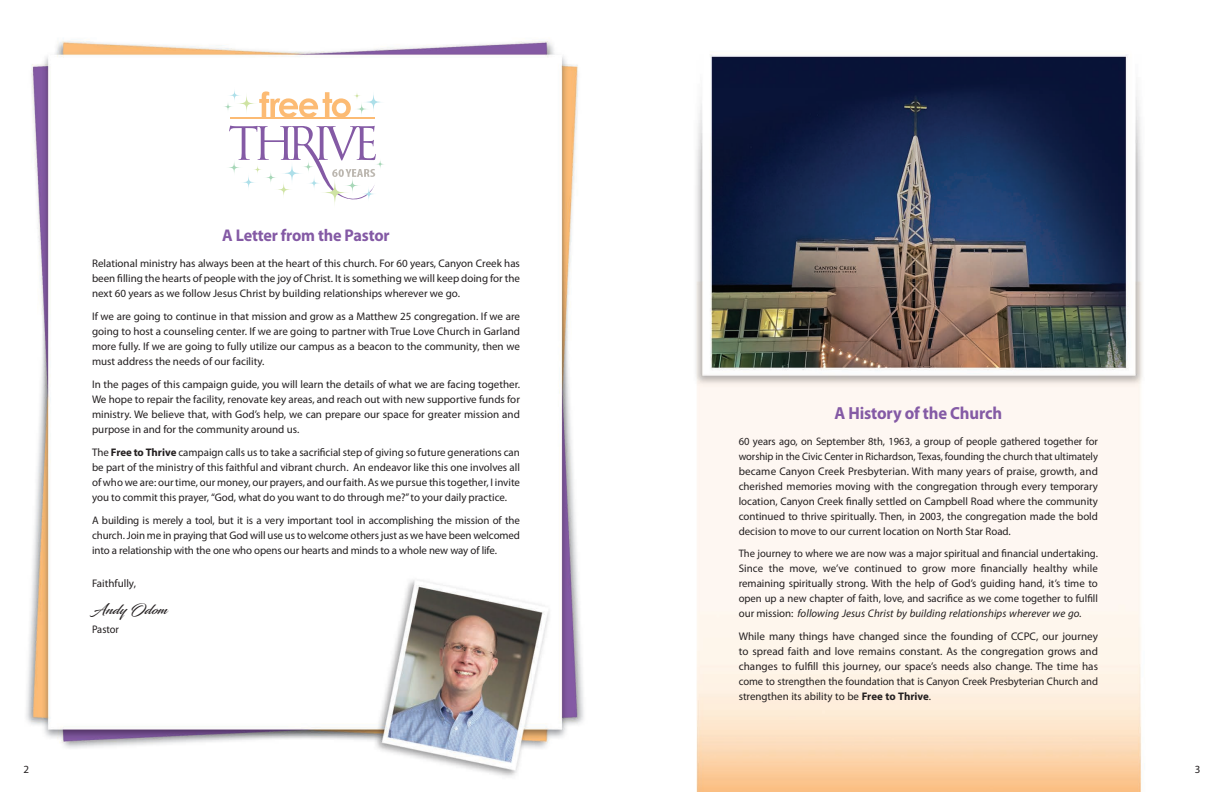
<style>
.page{position:relative;width:1224px;height:792px;background:#fff}
.page>*{position:absolute;margin:0;border:0;box-sizing:border-box;transform-origin:0 0}
.t1{font:700 17.5px "Myriad Pro";letter-spacing:-.01em;color:#845aa5;scale:.95 1}
.t2{font:700 17px "Myriad Pro";letter-spacing:-.01em;color:#845aa5;scale:.95 1}
.t3{font:13px "Blacksword";letter-spacing:.01em;color:#231f20;scale:1.1 1}
.t4{font:11.1px/15px "Myriad Pro";letter-spacing:.005em;color:#231f20;text-align:justify}
.t5{font:11px/15.2px "Myriad Pro";color:#231f20;text-align:justify}
.t6{font:italic 11px "Myriad Pro";letter-spacing:.01em;color:#231f20}
.t7{font:11px "Myriad Pro";color:#231f20;scale:.95 1}
.t8{font:10.9px "Myriad Pro";color:#231f20}
.t9{font:10.8px "Myriad Pro";letter-spacing:-.005em;color:#231f20}
.s1{font-weight:700}
.s2{font-size:11px}
.s3{font-style:normal}
</style>
<div class="page">
<img style="left:26px;top:41px;width:1117px;height:751px">
<svg style="left:259px;top:91px;width:92px;height:26px"></svg>
<hr style="left:230px;top:117px;width:145px;height:2px;background:#fcbb74">
<svg style="left:229px;top:126px;width:147px;height:77px"></svg>
<svg style="left:320px;top:178px;width:30px;height:29px"></svg>
<svg style="left:226px;top:160px;width:16px;height:16px"></svg>
<svg style="left:344px;top:177px;width:17px;height:17px"></svg>
<svg style="left:307px;top:176px;width:14px;height:14px"></svg>
<svg style="left:236px;top:92px;width:22px;height:22px"></svg>
<svg style="left:361px;top:186px;width:16px;height:16px"></svg>
<svg style="left:240px;top:174px;width:17px;height:17px"></svg>
<svg style="left:264px;top:170px;width:14px;height:14px"></svg>
<svg style="left:275px;top:181px;width:18px;height:18px"></svg>
<svg style="left:281px;top:162px;width:22px;height:23px"></svg>
<svg style="left:222px;top:101px;width:12px;height:12px"></svg>
<svg style="left:227px;top:88px;width:15px;height:15px"></svg>
<svg style="left:354px;top:102px;width:15px;height:14px"></svg>
<svg style="left:302px;top:160px;width:13px;height:14px"></svg>
<svg style="left:362px;top:91px;width:23px;height:22px"></svg>
<svg style="left:352px;top:91px;width:10px;height:10px"></svg>
<svg style="left:252px;top:164px;width:11px;height:11px"></svg>
<svg style="left:375px;top:159px;width:11px;height:11px"></svg>
<p class="t2" style="left:222px;top:226px;width:178px">A Letter from the Pastor</p>
<p class="t5" style="left:92px;top:256px;width:429px">Relational ministry has always been at the heart of this church. For 60 years, Canyon Creek has been filling the hearts of people with the joy of Christ. It is something we will keep doing for the next 60 years as we follow Jesus Christ by building relationships wherever we go.</p>
<p class="t5" style="left:92px;top:309px;width:429px">If we are going to continue in that mission and grow as a Matthew 25 congregation. If we are going to host a counseling center. If we are going to partner with True Love Church in Garland more fully. If we are going to fully utilize our campus as a beacon to the community, then we must address the needs of our facility.</p>
<p class="t5" style="left:92px;top:377px;width:429px">In the pages of this campaign guide, you will learn the details of what we are facing together.<br>We hope to repair the facility, renovate key areas, and reach out with new supportive funds for ministry. We believe that, with God’s help, we can prepare our space for greater mission and purpose in and for the community around us.</p>
<p class="t5" style="left:92px;top:445px;width:429px">The <span class="s1">Free to Thrive</span> campaign calls us to take a sacrificial step of giving so future generations can be part of the ministry of this faithful and vibrant church. An endeavor like this one involves all of who we are: our time, our money, our prayers, and our faith. As we pursue this together, I invite you to commit this prayer, “God, what do you want to do through me?” to your daily practice.</p>
<p class="t5" style="left:92px;top:513px;width:429px">A building is merely a tool, but it is a very important tool in accomplishing the mission of the church. Join me in praying that God will use us to welcome others just as we have been welcomed into a relationship with the one who opens our hearts and minds to a whole new way of life.</p>
<p class="t5" style="left:92px;top:576px;width:45px">Faithfully,</p>
<p class="t3" style="left:92px;top:602px;width:70px">Andy Odom</p>
<p class="t7" style="left:92px;top:623px;width:30px">Pastor</p>
<p class="t1" style="left:835px;top:404px;width:178px">A History of the Church</p>
<p class="t8" style="left:739px;top:436px;width:361px">60 years ago, on September 8th, 1963, a group of people gathered together for</p>
<p class="t9" style="left:739px;top:451px;width:361px">worship in the Civic Center in Richardson, Texas, founding the church that ultimately</p>
<p class="t4" style="left:739px;top:464px;width:361px">became Canyon Creek Presbyterian. With many years of praise, growth, and</p>
<p class="t5" style="left:739px;top:479px;width:361px">cherished memories moving with the congregation through every temporary location, Canyon Creek finally settled on Campbell Road where the community continued to thrive spiritually. Then, in 2003, the congregation made the bold decision to move to our current location on North Star Road.</p>
<p class="t8" style="left:739px;top:548px;width:361px">The journey to where we are now was a major spiritual and financial undertaking<span class="s2">.</span></p>
<p class="t5" style="left:739px;top:561px;width:361px">Since the move, we’ve continued to grow more financially healthy while remaining spiritually strong. With the help of God’s guiding hand, it’s time to</p>
<p class="t8" style="left:739px;top:593px;width:361px">open up a new chapter of faith, love, and sacrifice as we come together to fulfill</p>
<p class="t6" style="left:739px;top:608px;width:344px"><span class="s3">our mission:</span> following Jesus Christ by building relationships wherever we go.</p>
<p class="t4" style="left:739px;top:629px;width:361px">While many things have changed since the founding of CCPC, our journey to spread faith and love remains constant. As the congregation grows and changes to fulfill this journey, our space’s needs also change. The time ha<span class="s2">s</span></p>
<p class="t8" style="left:739px;top:675px;width:361px">come to strengthen the foundation that is Canyon Creek Presbyterian Church and</p>
<p class="t5" style="left:739px;top:688px;width:194px">strengthen its ability to be <span class="s1">Free to Thrive</span>.</p>
<p class="t5" style="left:23px;top:762px;width:7px">2</p>
<p class="t5" style="left:1195px;top:762px;width:7px">3</p>
</div>
